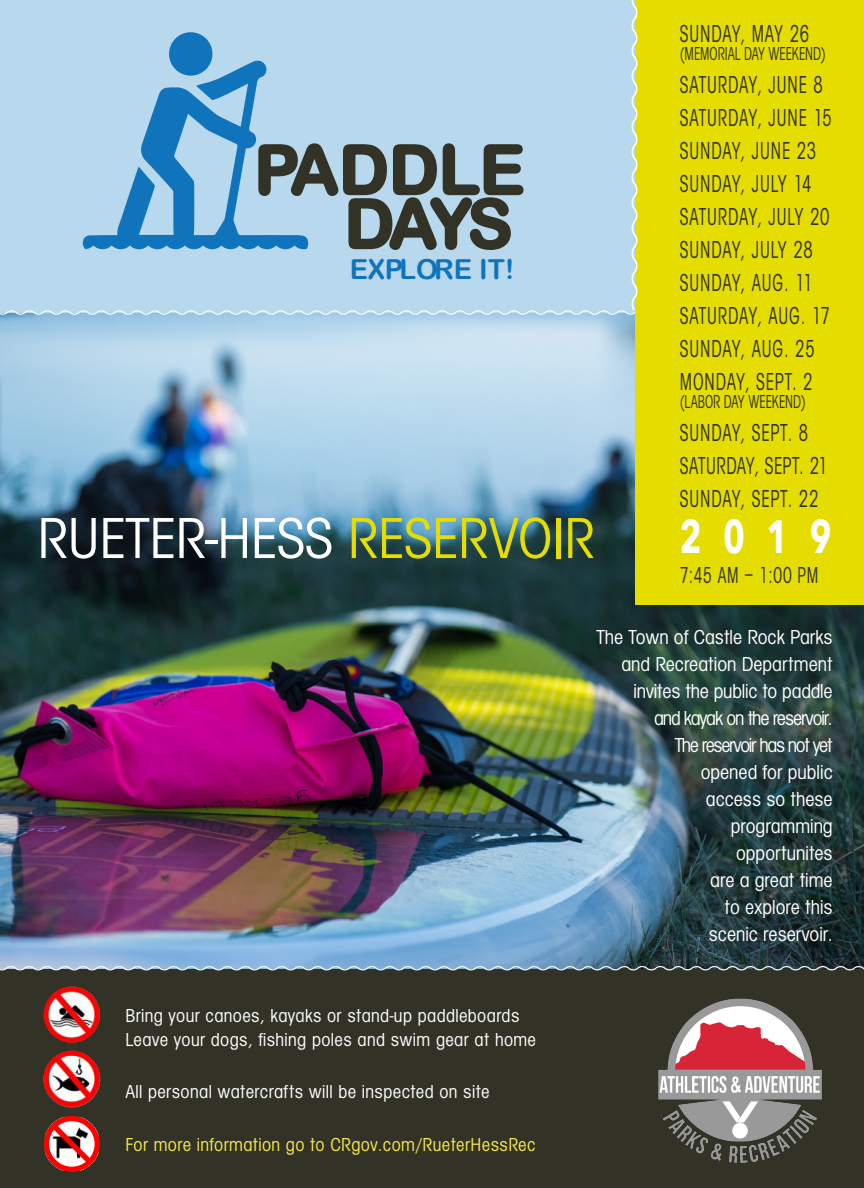
<style>
.page{position:relative;width:864px;height:1188px;background:#fff}
.page>*{position:absolute;margin:0;border:0;box-sizing:border-box;transform-origin:0 0}
.t1{font:67.5px/54px "Arial Rounded MT Bold";letter-spacing:-.035em;color:#323227;text-align:right}
.t2{font:condensed 60px "Avant Gard EF";color:#fff}
.t3{font:700 46.5px "Avenir Next";color:#fff;scale:.73 1}
.t4{font:27.6px "Arial Rounded MT Bold";color:#1074bc}
.t5{font:condensed 25.5px "Avant Gard EF";letter-spacing:.05em;color:#323227;scale:.73 1}
.t6{font:condensed 25.5px "Avant Gard EF";letter-spacing:.03em;color:#323227;scale:.73 1}
.t7{font:condensed 24px "Avant Gard EF";letter-spacing:.04em;color:#323227;scale:.73 1}
.t8{font:condensed 21px/27px "Avant Gard EF";color:#fff;text-align:right}
.t9{font:condensed 19.5px "Avant Gard EF";letter-spacing:.02em;color:#fff}
.t10{font:condensed 19.5px "Avant Gard EF";letter-spacing:.02em;color:#f7ea4c}
.t11{font:condensed 19.5px "Avant Gard EF";color:#323227;scale:.73 1}
.s1{color:#e5dd00}
</style>
<div class="page">
<img style="left:0;top:316px;width:864px;height:648px">
<div style="left:0;top:970px;width:864px;height:218px;background:#323227"></div>
<svg style="left:44px;top:1116px;width:56px;height:56px"></svg>
<img style="left:44px;top:986px;width:56px;height:57px;border-radius:28px">
<img style="left:43px;top:1051px;width:57px;height:56px;border-radius:28px">
<div style="left:635px;top:0;width:229px;height:605px;background:#e5dd00"></div>
<svg style="left:0;top:964px;width:864px;height:7px"></svg>
<svg style="left:0;top:0;width:638px;height:316px;background:#a9cce3"></svg>
<img style="left:658px;top:998px;width:164px;height:165px">
<h1 class="t1" style="left:254px;top:142px;width:272px">PADDLE<br>DAYS</h1>
<h3 class="t4" style="left:350px;top:253px;width:166px">EXPLORE IT!</h3>
<p class="t2" style="left:38px;top:505px;width:559px">RUETER-HESS <span class="s1">RESERVOIR</span></p>
<p class="t5" style="left:680px;top:19px;width:179px">SUNDAY, MAY 26</p>
<p class="t11" style="left:680px;top:42px;width:201px">(MEMORIAL DAY WEEKEND)</p>
<p class="t5" style="left:680px;top:70px;width:197px">SATURDAY, JUNE 8</p>
<p class="t5" style="left:680px;top:103px;width:210px">SATURDAY, JUNE 15</p>
<p class="t5" style="left:680px;top:136px;width:188px">SUNDAY, JUNE 23</p>
<p class="t5" style="left:680px;top:169px;width:182px">SUNDAY, JULY 14</p>
<p class="t5" style="left:680px;top:202px;width:207px">SATURDAY, JULY 20</p>
<p class="t5" style="left:680px;top:235px;width:184px">SUNDAY, JULY 28</p>
<p class="t5" style="left:680px;top:268px;width:183px">SUNDAY, AUG. 11</p>
<p class="t5" style="left:680px;top:301px;width:207px">SATURDAY, AUG. 17</p>
<p class="t5" style="left:680px;top:334px;width:186px">SUNDAY, AUG. 25</p>
<p class="t5" style="left:680px;top:367px;width:183px">MONDAY, SEPT. 2</p>
<p class="t11" style="left:680px;top:390px;width:174px">(LABOR DAY WEEKEND)</p>
<p class="t5" style="left:680px;top:418px;width:177px">SUNDAY, SEPT. 8</p>
<p class="t6" style="left:680px;top:451px;width:204px">SATURDAY, SEPT. 21</p>
<p class="t5" style="left:680px;top:484px;width:191px">SUNDAY, SEPT. 22</p>
<p class="t3" style="left:680px;top:497px;width:209px">2019</p>
<p class="t7" style="left:680px;top:562px;width:191px">7:45 AM – 1:00 PM</p>
<p class="t9" style="left:125px;top:1005px;width:396px">Bring your canoes, kayaks or stand-up paddleboards</p>
<p class="t9" style="left:125px;top:1029px;width:412px">Leave your dogs, fishing poles and swim gear at home</p>
<p class="t9" style="left:125px;top:1081px;width:366px">All personal watercrafts will be inspected on site</p>
<p class="t10" style="left:125px;top:1134px;width:412px">For more information go to CRgov.com/RueterHessRec</p>
<p class="t8" style="left:597px;top:624px;width:238px">The Town of Castle Rock Parks and Recreation Department invites the public to paddle<br>and kayak on the reservoir.<br>The reservoir has not yet<br>opened for public<br>access so these<br>programming<br>opportunites<br>are a great time<br>to explore this<br>scenic reservoir.</p>
</div>
